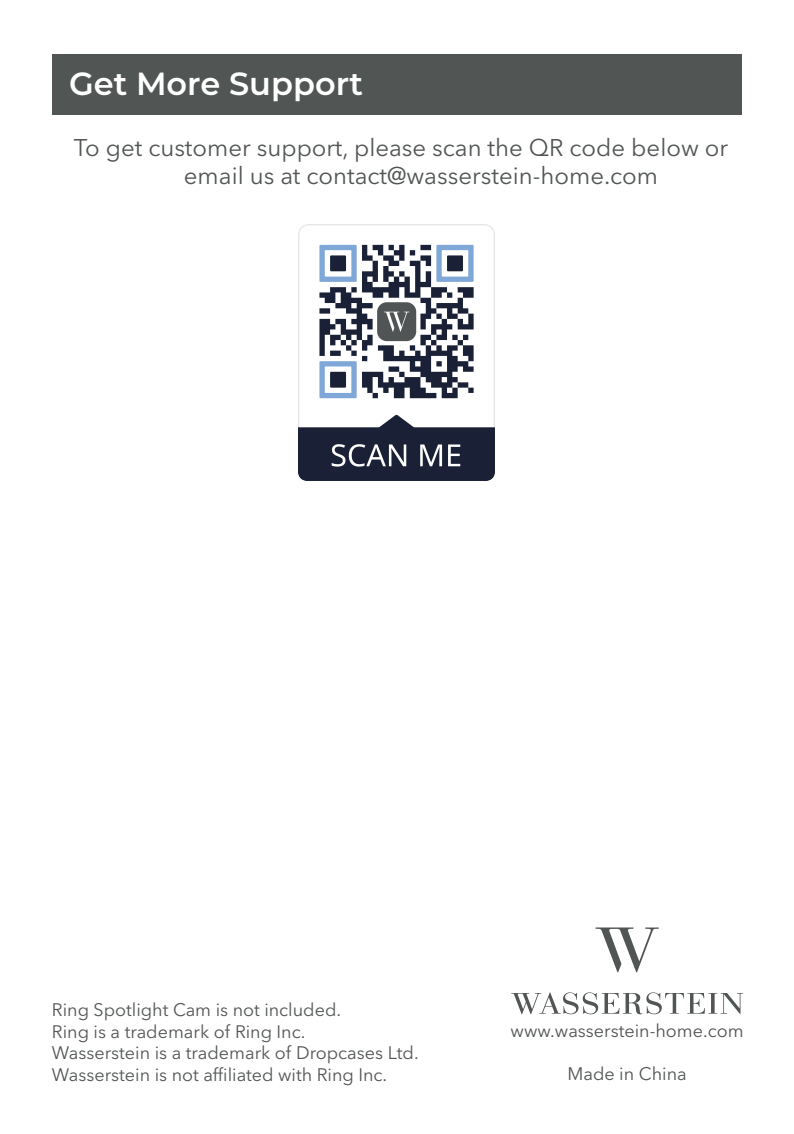
<style>
.page{position:relative;width:794px;height:1134px;background:#fff}
.page>*{position:absolute;margin:0;border:0;box-sizing:border-box;transform-origin:0 0}
.t1{font:600 32px "Montserrat";color:#fff}
.t2{font:24px/28.8px "Avenir Next LT Pro";color:#515554}
.t3{font:18px/21.6px "Avenir Next LT Pro";color:#525654}
.t4{font:18px "Avenir Next LT Pro";color:#515554}
</style>
<div class="page">
<div style="left:52px;top:54px;width:690px;height:60px;background:#515554"></div>
<img style="left:299px;top:224px;width:195px;height:257px">
<svg style="left:595px;top:927px;width:64px;height:45px"></svg>
<svg style="left:511px;top:992px;width:232px;height:22px"></svg>
<h1 class="t1" style="left:69px;top:63px;width:296px">Get More Support</h1>
<h2 class="t2" style="left:184px;top:133px;width:546px;text-indent:-110px">To get customer support, please scan the QR code below or email us at contact@wasserstein-home.com</h2>
<p class="t3" style="left:52px;top:999px;width:368px">Ring Spotlight Cam is not included.<br>Ring is a trademark of Ring Inc.<br>Wasserstein is a trademark of Dropcases Ltd.<br>Wasserstein is not affiliated with Ring Inc.</p>
<p class="t4" style="left:510px;top:1020px;width:235px">www.wasserstein-home.com</p>
<p class="t4" style="left:567px;top:1063px;width:121px">Made in China</p>
</div>
